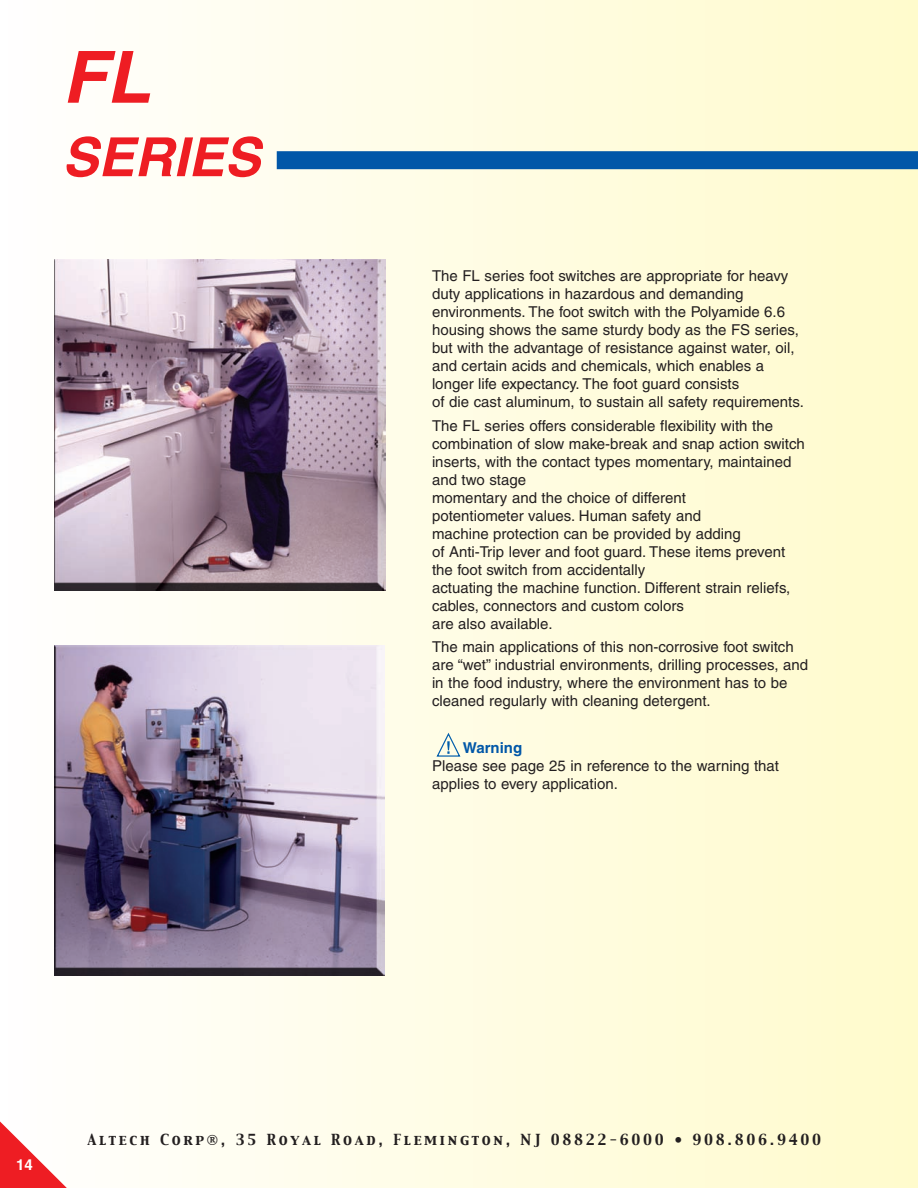
<style>
.page{position:relative;width:918px;height:1188px;background:#fff}
.page>*{position:absolute;margin:0;border:0;box-sizing:border-box;transform-origin:0 0}
.t1{font:italic 700 72px "Helvetica";color:#ee1d23}
.t2{font:italic 700 54px "Helvetica";color:#ee1d23}
.t3{font:15px/18px "Helvetica";color:#231f20}
.t4{font:700 15px "Helvetica";color:#0157a8}
.t5{font:700 15px "Helvetica";color:#fff}
.t6{font:13.5px "Capitals";letter-spacing:.2em;color:#231f20}
</style>
<div class="page">
<div style="left:0;top:0;width:918px;height:1188px;background:linear-gradient(to right,#fefefe,#fffbcc)"></div>
<svg style="left:0;top:1118px;width:74px;height:70px"></svg>
<div style="left:277px;top:151px;width:641px;height:18px;background:#0157a8"></div>
<img style="left:54px;top:259px;width:331px;height:331px">
<img style="left:54px;top:645px;width:330px;height:330px">
<svg style="left:437px;top:733px;width:23px;height:24px"></svg>
<h1 class="t1" style="left:62px;top:51px;width:89px">FL</h1>
<h2 class="t2" style="left:62px;top:137px;width:200px">SERIES</h2>
<p class="t3" style="left:432px;top:269px;width:373px">The FL series foot switches are appropriate for heavy duty applications in hazardous and demanding environments. The foot switch with the Polyamide 6.6 housing shows the same sturdy body as the FS series, but with the advantage of resistance against water, oil, and certain acids and chemicals, which enables a longer life expectancy. The foot guard consists<br>of die cast aluminum, to sustain all safety requirements.</p>
<p class="t3" style="left:432px;top:418px;width:374px">The FL series offers considerable flexibility with the combination of slow make-break and snap action switch inserts, with the contact types momentary, maintained and two stage<br>momentary and the choice of different<br>potentiometer values. Human safety and<br>machine protection can be provided by adding<br>of Anti-Trip lever and foot guard. These items prevent the foot switch from accidentally<br>actuating the machine function. Different strain reliefs, cables, connectors and custom colors<br>are also available.</p>
<p class="t3" style="left:432px;top:639px;width:378px">The main applications of this non-corrosive foot switch are “wet” industrial environments, drilling processes, and in the food industry, where the environment has to be cleaned regularly with cleaning detergent.</p>
<p class="t4" style="left:463px;top:742px;width:61px">Warning</p>
<p class="t3" style="left:432px;top:758px;width:349px">Please see page 25 in reference to the warning that applies to every application.</p>
<p class="t5" style="left:16px;top:1159px;width:18px">14</p>
<p class="t6" style="left:87px;top:1131px;width:735px">Altech Corp®, 35 Royal Road, Flemington, NJ 08822-6000 • 908.806.9400</p>
</div>
